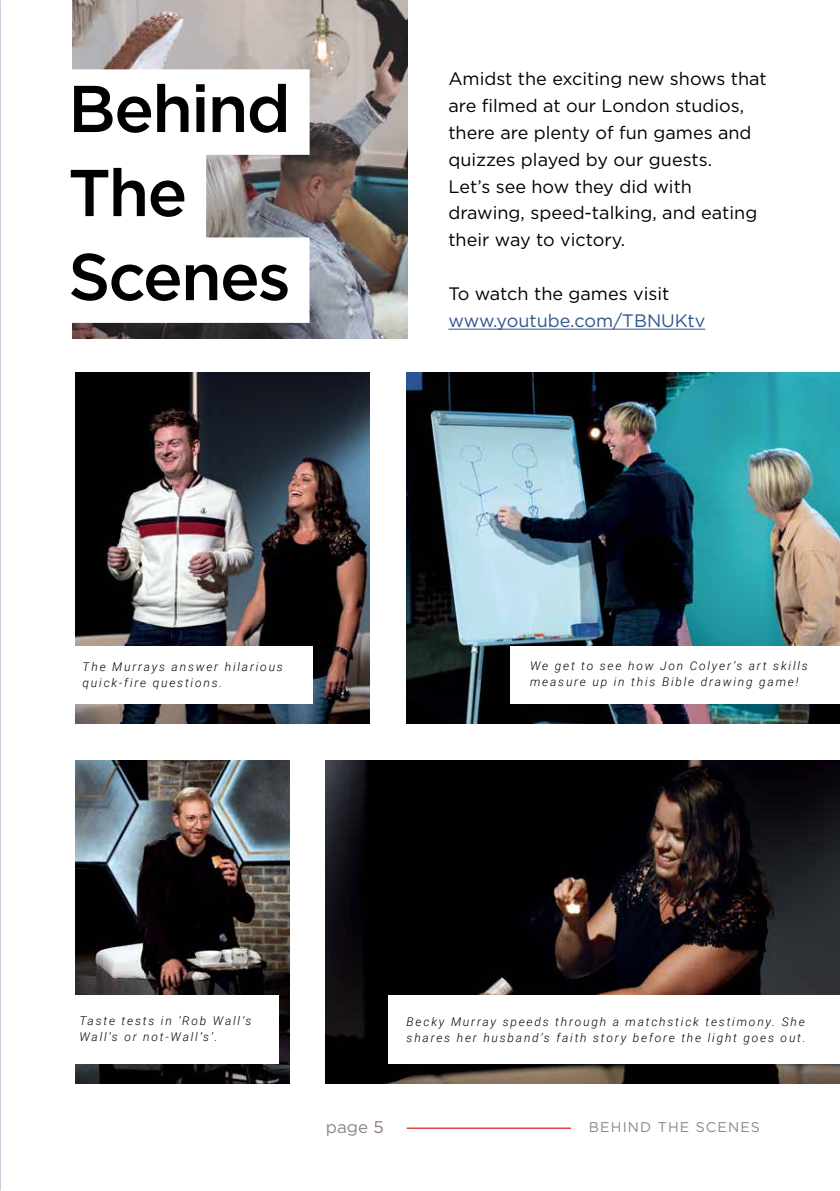
<style>
.page{position:relative;width:840px;height:1191px;background:#fff}
.page>*{position:absolute;margin:0;border:0;box-sizing:border-box;transform-origin:0 0}
.t1{font:500 66px/84px "Gotham";letter-spacing:-.03em;color:#000}
.t2{font:18px/26.8px "Gotham";color:#000}
.t3{font:18px "Gotham";color:#31558a}
.t4{font:17px "Gotham";color:#868a87}
.t5{font:14px "Gotham";letter-spacing:.08em;color:#868a87}
.t6{font:italic 300 12px/16px "Roboto";letter-spacing:.15em;color:#000}
.s1{color:#8d7d73}
</style>
<div class="page">
<img style="left:0;top:0;width:1px;height:1191px">
<img style="left:72px;top:0;width:335px;height:338px">
<div style="left:17px;top:69px;width:292px;height:86px;background:#fff"></div>
<div style="left:17px;top:153px;width:189px;height:86px;background:#fff"></div>
<div style="left:17px;top:237px;width:292px;height:86px;background:#fff"></div>
<img style="left:406px;top:372px;width:433px;height:351px">
<img style="left:75px;top:372px;width:294px;height:351px">
<img style="left:75px;top:760px;width:215px;height:323px">
<div style="left:47px;top:994px;width:231px;height:69px;background:#fff"></div>
<div style="left:510px;top:646px;width:329px;height:57px;background:#fff"></div>
<hr style="left:448px;top:329px;width:256px;height:1px;background:#31558a">
<img style="left:325px;top:760px;width:514px;height:323px">
<div style="left:61px;top:646px;width:251px;height:57px;background:#fff"></div>
<div style="left:388px;top:995px;width:451px;height:68px;background:#fff"></div>
<hr style="left:406px;top:1127px;width:164px;height:2px;background:#da3c39">
<h1 class="t1" style="left:68px;top:66px;width:224px">Behind<br>The<br>Scenes</h1>
<h2 class="t2" style="left:448px;top:65px;width:320px">Amidst the exciting new shows that are filmed at our London studios, there are plenty of fun games and quizzes played by our guests.<br>Let’s see how they did with drawing, speed-talking, and eating their way to victory.</h2>
<h2 class="t2" style="left:448px;top:280px;width:222px">To watch the games visit</h2>
<h2 class="t3" style="left:448px;top:309px;width:258px">www.youtube.com/TBNUKtv</h2>
<p class="t6" style="left:83px;top:658px;width:202px">The Murrays answer hilarious quick-fire questions.</p>
<p class="t6" style="left:530px;top:657px;width:279px">We get to see how Jon Colyer’s art skills measure up in this Bible drawing game!</p>
<p class="t6" style="left:79px;top:1012px;width:173px">Taste tests in ‘Rob Wall’s<br>Wall’s or not-Wall’s’.</p>
<p class="t6" style="left:406px;top:1013px;width:400px">Becky Murray speeds through a matchstick testimony. She shares her husband’s faith story before the light goes out.</p>
<h3 class="t4" style="left:326px;top:1116px;width:59px">page <span class="s1">5</span></h3>
<p class="t5" style="left:588px;top:1118px;width:172px">BEHIND THE SCENES</p>
</div>
